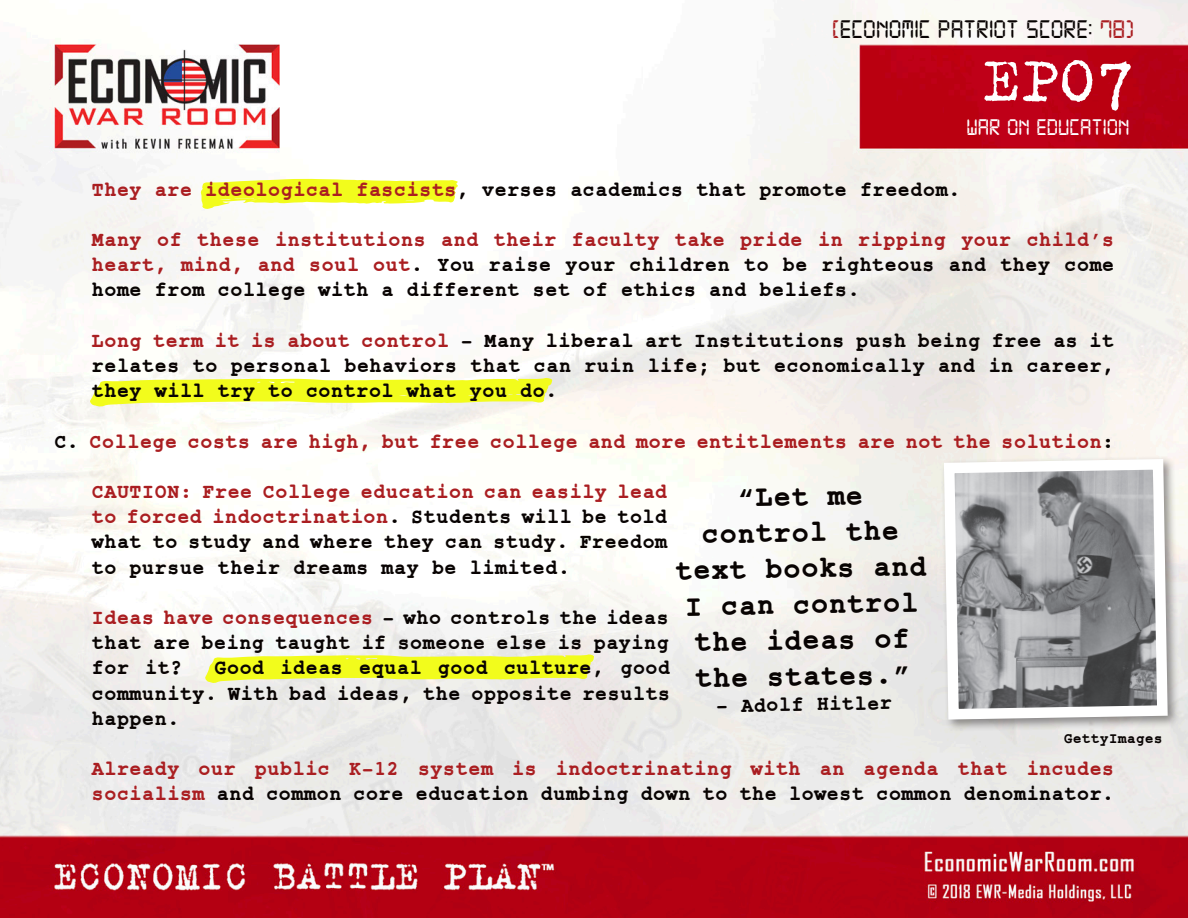
<style>
.page{position:relative;width:1188px;height:918px;background:#fff}
.page>*{position:absolute;margin:0;border:0;box-sizing:border-box;transform-origin:0 0}
.t1{font:69px "Trixie";color:#fff}
.t2{font:700 30px/36px "Courier Final Draft";color:#080302;text-align:center}
.t3{font:27px "Digital 7";color:#080302}
.t4{font:24px "Digital 7";color:#fff}
.t5{font:700 21px/25.2px "Courier Final Draft";color:#080302;text-align:justify}
.t6{font:700 21px/25.2px "Courier Final Draft";color:#aa1e21}
.t7{font:700 15px "Courier Final Draft";color:#080302}
.s1{color:#aa1e21}
.s2{color:#080302}
</style>
<div class="page">
<img style="left:0;top:0;width:1188px;height:918px">
<svg style="left:200px;top:179px;width:258px;height:30px"></svg>
<svg style="left:90px;top:378px;width:462px;height:30px"></svg>
<svg style="left:205px;top:654px;width:389px;height:30px;background:#f0f752"></svg>
<div style="left:940px;top:456px;width:241px;height:277px;background:#231f20;opacity:.48"></div>
<svg style="left:939px;top:454px;width:234px;height:271px;background:#a8a9aa"></svg>
<p class="t3" style="left:832px;top:18px;width:303px"><span class="s1">[</span>ECONOMIC PATRIOT SCORE: <span class="s1">78)</span></p>
<h1 class="t1" style="left:982px;top:35px;width:153px">EP07</h1>
<p class="t4" style="left:966px;top:116px;width:165px">WAR ON EDUCATION</p>
<p class="t5" style="left:92px;top:178px;width:871px"><span class="s1">They are ideological fascists</span>, verses academics that promote freedom.</p>
<p class="t5" style="left:92px;top:228px;width:1025px"><span class="s1">Many of these institutions and their faculty take pride in ripping your child’s heart, mind, and soul out</span>. You raise your children to be righteous and they come home from college with a different set of ethics and beliefs.</p>
<p class="t5" style="left:92px;top:329px;width:1025px"><span class="s1">Long term it is about control</span> – Many liberal art Institutions push being free as it relates to personal behaviors that can ruin life; but economically and in career, they will try to control what you do.</p>
<p class="t6" style="left:54px;top:430px;width:1062px"><span class="s2">C.</span> College costs are high, but free college and more entitlements are not the solution<span class="s2">:</span></p>
<p class="t5" style="left:92px;top:480px;width:578px"><span class="s1">CAUTION: Free College education can easily lead to forced indoctrination</span>. Students will be told what to study and where they can study. Freedom to pursue their dreams may be limited.</p>
<p class="t5" style="left:92px;top:606px;width:579px"><span class="s1">Ideas have consequences</span> - who controls the ideas that are being taught if someone else is paying for it?</p>
<p class="t2" style="left:673px;top:483px;width:254px;rotate:-1deg">“Let me control the text books and<br>I can control the ideas of the states.”</p>
<p class="t5" style="left:716px;top:695px;width:178px;rotate:-1deg">- Adolf Hitler</p>
<p class="t5" style="left:92px;top:657px;width:581px;text-indent:123px">Good ideas equal good culture, good community. With bad ideas, the opposite results happen.</p>
<p class="t6" style="left:92px;top:758px;width:1025px">Already our public K-12 system is indoctrinating with an agenda that incudes socialism <span class="s2">and common core education dumbing down to the lowest common denominator.</span></p>
<p class="t7" style="left:1064px;top:730px;width:100px">GettyImages</p>
</div>
